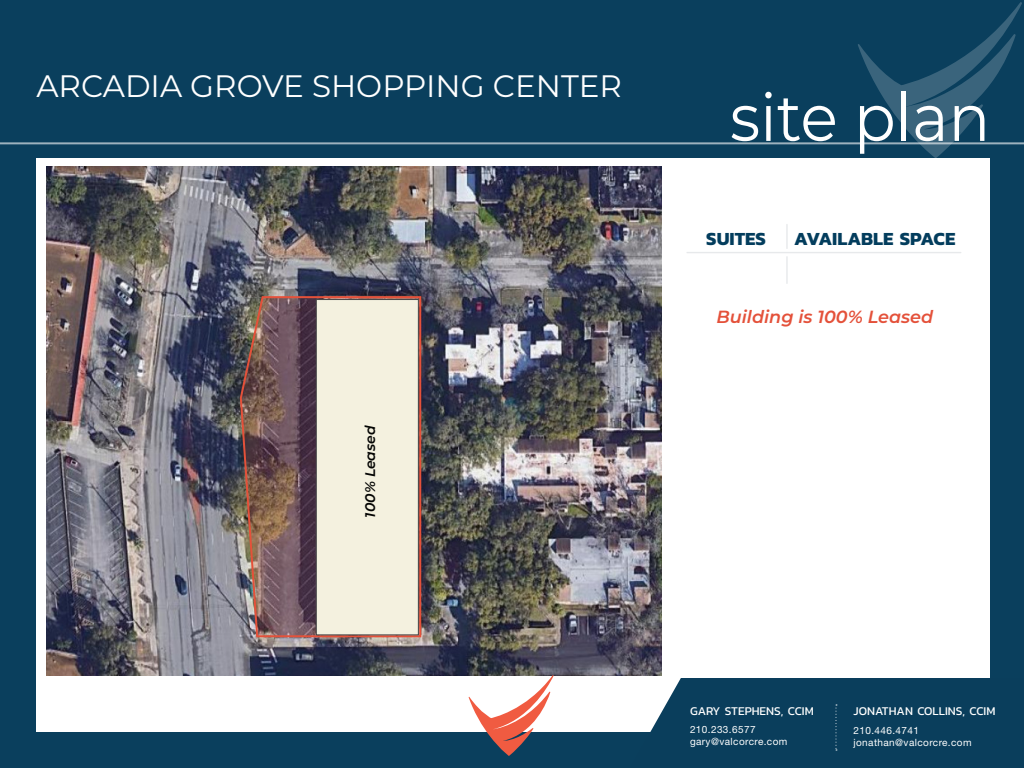
<style>
.page{position:relative;width:1024px;height:768px;background:#fff}
.page>*{position:absolute;margin:0;border:0;box-sizing:border-box;transform-origin:0 0}
.t1{font:66.3px "Montserrat";color:#fff;scale:.93 1}
.t2{font:31px "Montserrat";color:#fff}
.t3{font:700 18.7px "Kanit";color:#033d5d}
.t4{font:italic 600 17.6px "Montserrat";color:#e4513a}
.t5{font:italic 600 14px "Montserrat";color:#040503}
.t6{font:12px "Kanit";color:#fff}
.t7{font:10px "Helvetica Neue LT Std";letter-spacing:.04em;color:#fff}
</style>
<div class="page">
<div style="left:0;top:0;width:1024px;height:158px;background:#0a3f5d"></div>
<div style="left:990px;top:0;width:34px;height:768px;background:#0a3f5d"></div>
<div style="left:0;top:732px;width:1024px;height:36px;background:#0a3f5d"></div>
<div style="left:650px;top:678px;width:340px;height:73px;background:#0a3e5c"></div>
<svg style="left:836px;top:704px;width:1px;height:47px"></svg>
<div style="left:0;top:0;width:36px;height:768px;background:#0a3f5d"></div>
<svg style="left:858px;top:2px;width:164px;height:156px"></svg>
<hr style="left:0;top:142px;width:1024px;height:2px;background:#fff">
<img style="left:47px;top:167px;width:615px;height:508px">
<svg style="left:469px;top:675px;width:85px;height:81px"></svg>
<img style="left:239px;top:295px;width:183px;height:343px">
<div style="left:316px;top:299px;width:103px;height:336px;background:#f4f1df;border:1px solid #464748"></div>
<hr style="left:687px;top:252px;width:274px;height:1px;background:#e7e9eb">
<hr style="left:786px;top:257px;width:2px;height:26px;background:#e7e9eb">
<hr style="left:786px;top:225px;width:2px;height:23px;background:#e7e9eb">
<p class="t2" style="left:36px;top:65px;width:587px">ARCADIA GROVE SHOPPING CENTER</p>
<p class="t5" style="left:360px;top:518px;width:94px;rotate:-90deg">100% Leased</p>
<p class="t1" style="left:730px;top:72px;width:281px">site plan</p>
<p class="t3" style="left:706px;top:225px;width:61px">SUITES</p>
<p class="t3" style="left:794px;top:225px;width:163px">AVAILABLE SPACE</p>
<p class="t4" style="left:716px;top:304px;width:218px">Building is 100% Leased</p>
<p class="t6" style="left:690px;top:702px;width:125px">GARY STEPHENS, CCIM</p>
<p class="t7" style="left:690px;top:724px;width:67px">210.233.6577</p>
<p class="t7" style="left:690px;top:736px;width:99px">gary@valcorcre.com</p>
<p class="t6" style="left:854px;top:702px;width:143px">JONATHAN COLLINS, CCIM</p>
<p class="t7" style="left:854px;top:724px;width:67px">210.446.4741</p>
<p class="t7" style="left:854px;top:736px;width:120px">jonathan@valcorcre.com</p>
</div>
